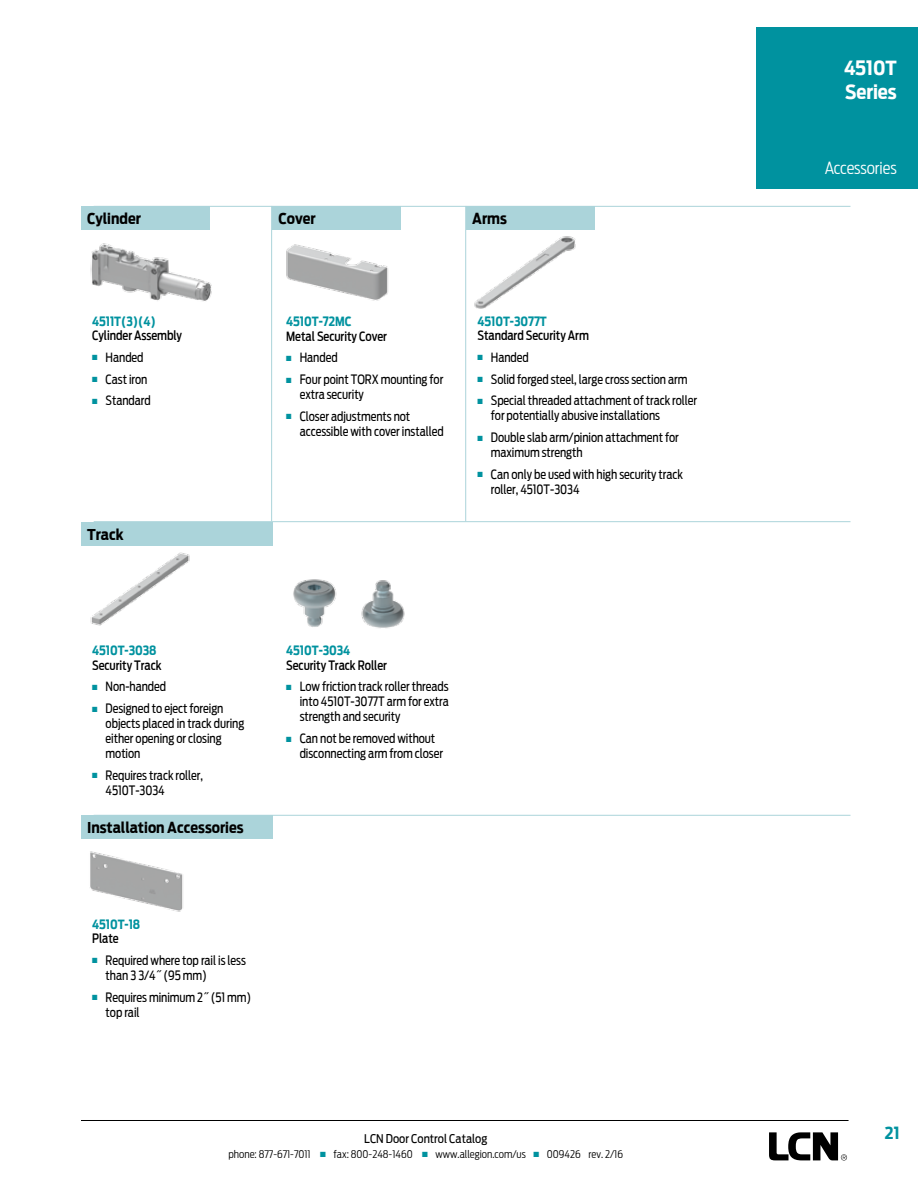
<style>
.page{position:relative;width:918px;height:1188px;background:#fff}
.page>*{position:absolute;margin:0;border:0;box-sizing:border-box;transform-origin:0 0}
.t1{font:700 19.5px/24px "Antenna Cond";letter-spacing:-.005em;color:#fff}
.t2{font:300 16.5px "Antenna Cond";letter-spacing:-.005em;color:#fff}
.t3{font:700 16.5px "Antenna Cond";color:#00929f}
.t4{font:700 15px "Antenna Cond";color:#000}
.t5{font:12.75px/15px "Antenna Cond";letter-spacing:-.005em;color:#000;scale:.94 1}
.t6{font:500 12.75px "Antenna Cond";letter-spacing:-.005em;color:#000;scale:.94 1}
.t7{font:700 12.75px "Antenna Cond";letter-spacing:-.005em;color:#00929f;scale:.94 1}
.t8{font:12px "Antenna Cond";color:#000}
.t9{font:300 10.5px "Antenna Cond";color:#000}
.s1{color:#00929f}
</style>
<div class="page">
<svg style="left:769px;top:1132px;width:78px;height:29px"></svg>
<hr style="left:81px;top:1120px;width:768px;height:1px;background:#000">
<div style="left:756px;top:27px;width:162px;height:161px;background:#00929f"></div>
<img style="left:90px;top:552px;width:100px;height:74px">
<img style="left:474px;top:236px;width:102px;height:73px">
<img style="left:90px;top:851px;width:93px;height:61px">
<hr style="left:94px;top:206px;width:756px;height:1px;background:#abd4da">
<hr style="left:94px;top:521px;width:756px;height:1px;background:#abd4da">
<hr style="left:94px;top:815px;width:756px;height:1px;background:#abd4da">
<div style="left:81px;top:206px;width:128px;height:24px;background:#abd4da"></div>
<div style="left:466px;top:206px;width:128px;height:24px;background:#abd4da"></div>
<div style="left:81px;top:815px;width:191px;height:24px;background:#abd4da"></div>
<div style="left:81px;top:522px;width:191px;height:24px;background:#abd4da"></div>
<div style="left:272px;top:206px;width:128px;height:24px;background:#abd4da"></div>
<hr style="left:271px;top:206px;width:1px;height:315px;background:#abd4da">
<hr style="left:465px;top:206px;width:1px;height:315px;background:#abd4da">
<img style="left:90px;top:243px;width:122px;height:58px">
<img style="left:286px;top:244px;width:102px;height:57px">
<img style="left:293px;top:579px;width:112px;height:49px">
<p class="t4" style="left:87px;top:210px;width:56px">Cylinder</p>
<p class="t4" style="left:472px;top:210px;width:36px">Arms</p>
<p class="t4" style="left:278px;top:210px;width:39px">Cover</p>
<p class="t7" style="left:92px;top:314px;width:69px">4511T(3)(4)</p>
<p class="t6" style="left:92px;top:328px;width:97px">Cylinder Assembly</p>
<p class="t5" style="left:92px;top:350px;width:56px"><span class="s1">■</span> Handed</p>
<p class="t5" style="left:92px;top:371px;width:60px"><span class="s1">■</span> Cast iron</p>
<p class="t5" style="left:92px;top:393px;width:64px"><span class="s1">■</span> Standard</p>
<p class="t4" style="left:87px;top:525px;width:38px">Track</p>
<p class="t7" style="left:286px;top:314px;width:71px">4510T-72MC</p>
<p class="t6" style="left:286px;top:328px;width:109px">Metal Security Cover</p>
<p class="t5" style="left:286px;top:350px;width:56px"><span class="s1">■</span> Handed</p>
<p class="t5" style="left:300px;top:372px;width:154px;text-indent:-14px"><span class="s1">■</span> Four point TORX mounting for extra security</p>
<p class="t5" style="left:300px;top:409px;width:155px;text-indent:-14px"><span class="s1">■</span> Closer adjustments not accessible with cover installed</p>
<p class="t7" style="left:477px;top:314px;width:75px">4510T-3077T</p>
<p class="t6" style="left:477px;top:328px;width:120px">Standard Security Arm</p>
<p class="t5" style="left:477px;top:350px;width:56px"><span class="s1">■</span> Handed</p>
<p class="t5" style="left:477px;top:371px;width:225px"><span class="s1">■</span> Solid forged steel, large cross section arm</p>
<p class="t5" style="left:491px;top:393px;width:221px;text-indent:-14px"><span class="s1">■</span> Special threaded attachment of track roller for potentially abusive installations</p>
<p class="t5" style="left:491px;top:430px;width:201px;text-indent:-14px"><span class="s1">■</span> Double slab arm/pinion attachment for maximum strength</p>
<p class="t5" style="left:491px;top:467px;width:206px;text-indent:-14px"><span class="s1">■</span> Can only be used with high security track roller, 4510T-3034</p>
<p class="t7" style="left:92px;top:643px;width:70px">4510T-3038</p>
<p class="t6" style="left:92px;top:657px;width:75px">Security Track</p>
<p class="t5" style="left:92px;top:679px;width:80px"><span class="s1">■</span> Non-handed</p>
<p class="t5" style="left:106px;top:701px;width:149px;text-indent:-14px"><span class="s1">■</span> Designed to eject foreign objects placed in track during either opening or closing motion</p>
<p class="t5" style="left:106px;top:768px;width:105px;text-indent:-14px"><span class="s1">■</span> Requires track roller,<br>4510T-3034</p>
<p class="t4" style="left:87px;top:818px;width:158px">Installation Accessories</p>
<p class="t7" style="left:92px;top:917px;width:53px">4510T-18</p>
<p class="t6" style="left:92px;top:931px;width:30px">Plate</p>
<p class="t5" style="left:106px;top:953px;width:151px;text-indent:-14px"><span class="s1">■</span> Required where top rail is less than 3 3/4˝ (95 mm)</p>
<p class="t5" style="left:106px;top:989px;width:156px;text-indent:-14px"><span class="s1">■</span> Requires minimum 2˝ (51 mm) top rail</p>
<p class="t7" style="left:286px;top:643px;width:70px">4510T-3034</p>
<p class="t6" style="left:286px;top:657px;width:109px">Security Track Roller</p>
<p class="t5" style="left:300px;top:679px;width:160px;text-align:justify;text-indent:-14px"><span class="s1">■</span> Low friction track roller threads into 4510T-3077T arm for extra strength and security</p>
<p class="t5" style="left:300px;top:731px;width:154px;text-indent:-14px"><span class="s1">■</span> Can not be removed without disconnecting arm from closer</p>
<p class="t8" style="left:364px;top:1132px;width:125px">LCN Door Control Catalog</p>
<p class="t9" style="left:229px;top:1148px;width:396px">phone: 877-671-7011 <span class="s1">■</span> fax: 800-248-1460 <span class="s1">■</span> www.allegion.com/us <span class="s1">■</span> 009426 rev. 2/16</p>
<h1 class="t1" style="left:844px;top:56px;width:54px">4510T<br>Series</h1>
<p class="t2" style="left:825px;top:159px;width:73px">Accessories</p>
<p class="t3" style="left:885px;top:1123px;width:16px">21</p>
</div>
